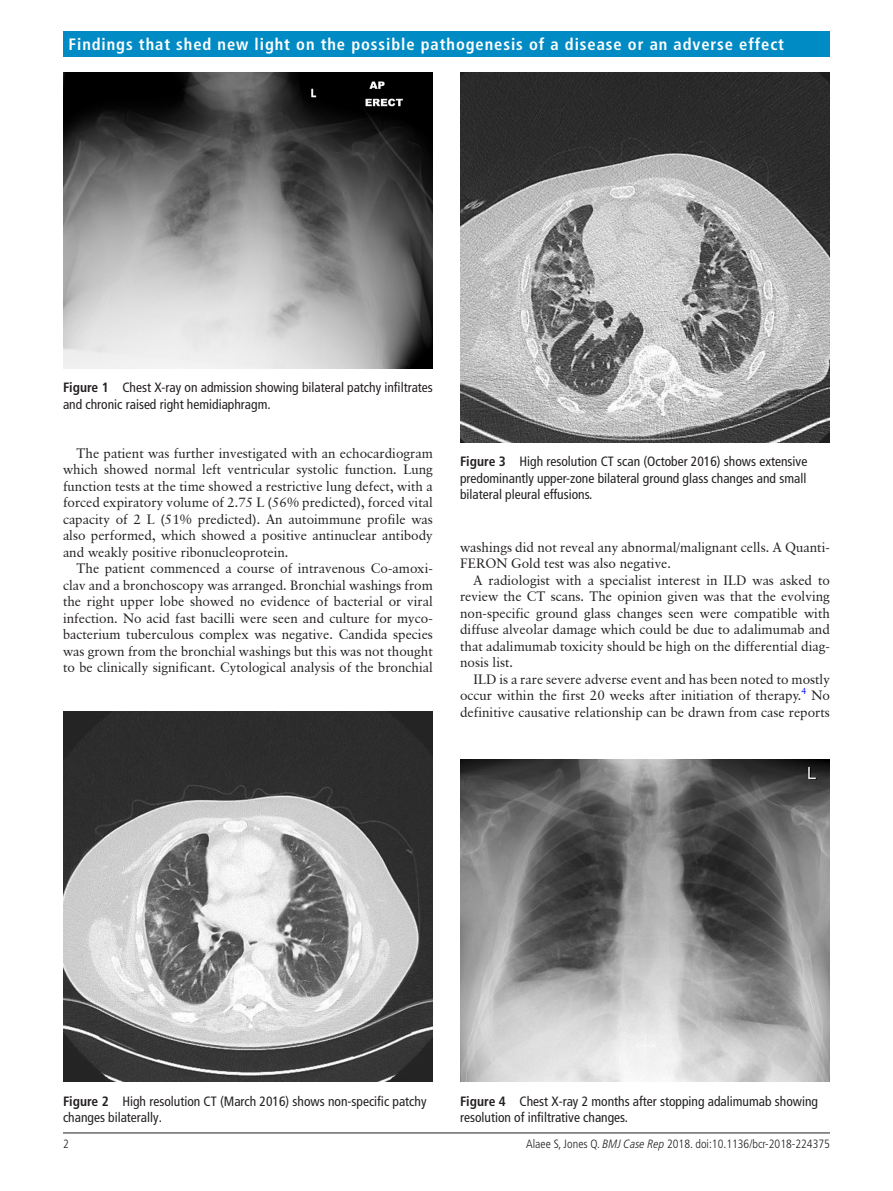
<style>
.page{position:relative;width:893px;height:1191px;background:#fff}
.page>*{position:absolute;margin:0;border:0;box-sizing:border-box;transform-origin:0 0}
.t1{font:700 condensed 16.5px "Frutiger LT Pro";letter-spacing:.055em;color:#fff}
.t2{font:13.5px/16.5px "Classical Garamond BT";color:#231f20;text-align:justify}
.t3{font:condensed 13.5px/16.5px "Frutiger LT Pro";color:#231f20}
.t4{font:300 condensed 12px "Frutiger LT Pro";color:#231f20}
.s1{font-weight:700}
.s2{font-style:italic}
</style>
<div class="page">
<hr style="left:63px;top:1132px;width:767px;height:1px;background:#231f20">
<div style="left:63px;top:31px;width:767px;height:25px;background:#008bc5"></div>
<img style="left:63px;top:72px;width:370px;height:296px">
<img style="left:63px;top:711px;width:370px;height:370px">
<img style="left:460px;top:72px;width:370px;height:370px">
<img style="left:460px;top:759px;width:370px;height:322px">
<p class="t1" style="left:69px;top:34px;width:717px">Findings that shed new light on the possible pathogenesis of a disease or an adverse effect</p>
<p class="t3" style="left:63px;top:379px;width:371px"><span class="s1">Figure 1</span> Chest X-ray on admission showing bilateral patchy infiltrates and chronic raised right hemidiaphragm.</p>
<p class="t2" style="left:63px;top:445px;width:371px;text-indent:14px">The patient was further investigated with an echocardiogram which showed normal left ventricular systolic function. Lung function tests at the time showed a restrictive lung defect, with a forced expiratory volume of 2.75 L (56% predicted), forced vital capacity of 2 L (51% predicted). An autoimmune profile was also performed, which showed a positive antinuclear antibody and weakly positive ribonucleoprotein.</p>
<p class="t2" style="left:63px;top:560px;width:371px;text-indent:14px">The patient commenced a course of intravenous Co-amoxi&shy;clav and a bronchoscopy was arranged. Bronchial washings from the right upper lobe showed no evidence of bacterial or viral infection. No acid fast bacilli were seen and culture for myco&shy;bacterium tuberculous complex was negative. Candida species was grown from the bronchial washings but this was not thought to be clinically significant. Cytological analysis of the bronchial</p>
<p class="t3" style="left:460px;top:453px;width:349px;text-align:justify"><span class="s1">Figure 3</span> High resolution CT scan (October 2016) shows extensive predominantly upper-zone bilateral ground glass changes and small bilateral pleural effusions.</p>
<p class="t2" style="left:460px;top:538px;width:371px">washings did not reveal any abnormal/malignant cells. A Quanti-<br>FERON Gold test was also negative.</p>
<p class="t2" style="left:460px;top:571px;width:371px;text-indent:14px">A radiologist with a specialist interest in ILD was asked to review the CT scans. The opinion given was that the evolving non-specific ground glass changes seen were compatible with diffuse alveolar damage which could be due to adalimumab and that adalimumab toxicity should be high on the differential diag&shy;nosis list.</p>
<p class="t2" style="left:460px;top:670px;width:371px;text-indent:14px">ILD is a rare severe adverse event and has been noted to mostly occur within the first 20 weeks after initiation of therapy.<sup>4</sup> No definitive causative relationship can be drawn from case reports</p>
<p class="t3" style="left:63px;top:1092px;width:365px"><span class="s1">Figure 2</span> High resolution CT (March 2016) shows non-specific patchy changes bilaterally.</p>
<p class="t3" style="left:460px;top:1092px;width:360px"><span class="s1">Figure 4</span> Chest X-ray 2 months after stopping adalimumab showing resolution of infiltrative changes.</p>
<p class="t4" style="left:63px;top:1136px;width:7px">2</p>
<p class="t4" style="left:526px;top:1136px;width:305px">Alaee S, Jones Q. <span class="s2">BMJ Case Rep</span> 2018. doi:10.1136/bcr-2018-224375</p>
</div>
